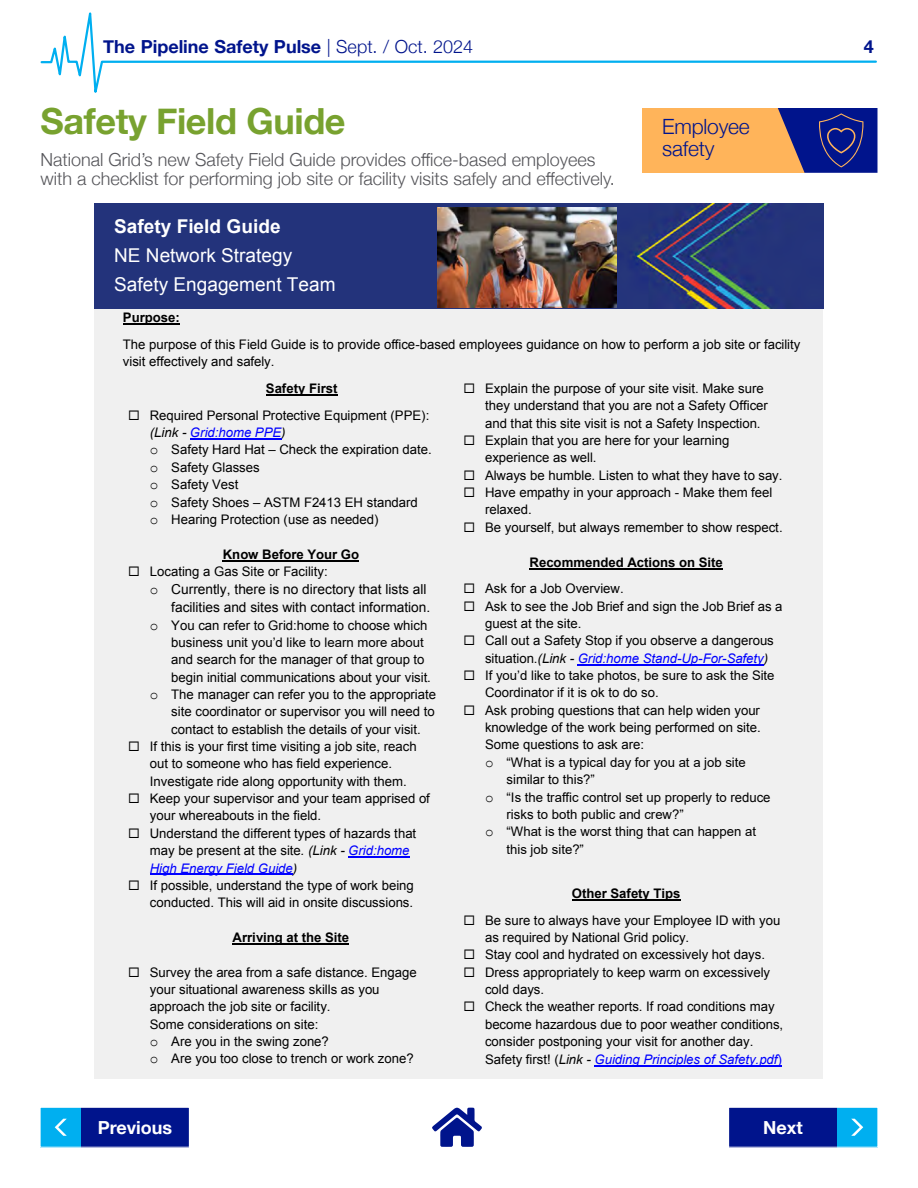
<style>
.page{position:relative;width:918px;height:1188px;background:#fff}
.page>*{position:absolute;margin:0;border:0;box-sizing:border-box;transform-origin:0 0}
.t1{font:700 36px "Helvetica Neue";letter-spacing:-.01em;color:#78a22f}
.t2{font:300 21px/22px "Helvetica Neue";letter-spacing:-.01em;color:#00148c}
.t3{font:19.05px/29.1px "Arial";color:#fff}
.t4{font:700 19.05px "Arial";color:#fff}
.t5{font:300 18px/18.9px "Helvetica Neue";color:#55555a}
.t6{font:700 18px "Helvetica Neue";color:#00148c}
.t7{font:700 18px "Helvetica Neue";color:#fff}
.t8{font:13.8px/18.1px "Arial";letter-spacing:-.005em;color:#000;text-align:right}
.t9{font:13.2px/17.4px "Arial";color:#000}
.t10{font:700 13.2px "Arial";color:#000}
.s1{font-weight:300}
.s2{font-style:italic}
.s3{font-style:italic;color:#00f}
.s4{font-family:"Courier New";font-size:14.25px}
.s5{color:#00f}
</style>
<div class="page">
<div style="left:94px;top:203px;width:729px;height:876px;background:#f0f0f0"></div>
<img style="left:94px;top:203px;width:729px;height:105px">
<img style="left:437px;top:208px;width:180px;height:99px">
<hr style="left:123px;top:323px;width:57px;height:2px;background:#000">
<hr style="left:266px;top:395px;width:71px;height:1px;background:#000">
<hr style="left:190px;top:439px;width:91px;height:1px;background:#00f">
<hr style="left:223px;top:560px;width:136px;height:2px;background:#000">
<hr style="left:348px;top:857px;width:62px;height:1px;background:#00f">
<hr style="left:150px;top:874px;width:143px;height:1px;background:#00f">
<hr style="left:233px;top:943px;width:116px;height:2px;background:#000">
<hr style="left:530px;top:568px;width:193px;height:1px;background:#000">
<hr style="left:578px;top:664px;width:186px;height:1px;background:#00f">
<hr style="left:572px;top:899px;width:108px;height:2px;background:#000">
<hr style="left:594px;top:1065px;width:188px;height:1px;background:#00f">
<svg style="left:40px;top:12px;width:837px;height:81px"></svg>
<svg style="left:432px;top:1107px;width:50px;height:40px"></svg>
<svg style="left:40px;top:1107px;width:149px;height:41px;background:#0f48ab"></svg>
<svg style="left:729px;top:1107px;width:149px;height:41px;background:#0f48ab"></svg>
<div style="left:642px;top:108px;width:163px;height:65px;background:#ffb45a"></div>
<svg style="left:778px;top:108px;width:100px;height:65px;background:#2f3183"></svg>
<h3 class="t6" style="left:103px;top:32px;width:372px">The Pipeline Safety Pulse <span class="s1">| Sept. / Oct. 2024</span></h3>
<h3 class="t6" style="left:864px;top:32px;width:12px">4</h3>
<h1 class="t1" style="left:40px;top:93px;width:307px">Safety Field Guide</h1>
<h3 class="t5" style="left:40px;top:149px;width:576px">National Grid’s new Safety Field Guide provides office-based employees with a checklist for performing job site or facility visits safely and effectively.</h3>
<h3 class="t4" style="left:114px;top:214px;width:168px">Safety Field Guide</h3>
<h3 class="t3" style="left:114px;top:241px;width:223px">NE Network Strategy<br>Safety Engagement Team</h3>
<h2 class="t2" style="left:662px;top:114px;width:89px">Employee safety</h2>
<p class="t10" style="left:123px;top:309px;width:58px">Purpose:</p>
<p class="t9" style="left:123px;top:336px;width:679px">The purpose of this Field Guide is to provide office-based employees guidance on how to perform a job site or facility visit effectively and safely.</p>
<p class="t10" style="left:266px;top:380px;width:73px">Safety First</p>
<p class="t9" style="left:150px;top:407px;width:283px;text-indent:-22px">◻ Required Personal Protective Equipment (PPE): <span class="s2">(Link -</span> <span class="s3">Grid:home PPE</span><span class="s2">)<br></span><span class="s4">o</span> Safety Hard Hat – Check the expiration date. <span class="s4">o</span> Safety Glasses<br><span class="s4">o</span> Safety Vest<br><span class="s4">o</span> Safety Shoes – ASTM F2413 EH standard<br><span class="s4">o</span> Hearing Protection (use as needed)</p>
<p class="t10" style="left:223px;top:545px;width:138px">Know Before Your Go</p>
<p class="t9" style="left:128px;top:563px;width:201px">◻ Locating a Gas Site or Facility:</p>
<p class="t8" style="left:150px;top:580px;width:282px"><span class="s4">o</span> Currently, there is no directory that lists all facilities and sites with contact information.</p>
<p class="t9" style="left:150px;top:616px;width:279px"><span class="s4">o</span> You can refer to Grid:home to choose which</p>
<p class="t9" style="left:171px;top:634px;width:254px">business unit you’d like to learn more about</p>
<p class="t9" style="left:171px;top:651px;width:255px">and search for the manager of that group to</p>
<p class="t9" style="left:171px;top:668px;width:261px">begin initial communications about your visit.</p>
<p class="t9" style="left:150px;top:686px;width:288px"><span class="s4">o</span> The manager can refer you to the appropriate</p>
<p class="t9" style="left:171px;top:703px;width:265px">site coordinator or supervisor you will need to</p>
<p class="t9" style="left:171px;top:721px;width:251px">contact to establish the details of your visit.</p>
<p class="t9" style="left:150px;top:738px;width:268px;text-indent:-22px">◻ If this is your first time visiting a job site, reach out to someone who has field experience.<br>Investigate ride along opportunity with them.</p>
<p class="t9" style="left:150px;top:790px;width:282px;text-indent:-22px">◻ Keep your supervisor and your team apprised of your whereabouts in the field.</p>
<p class="t9" style="left:150px;top:825px;width:268px;text-indent:-22px">◻ Understand the different types of hazards that may be present at the site<span class="s2">. (Link -</span> <span class="s3">Grid:home<br>High Energy Field Guide</span><span class="s2">)</span></p>
<p class="t9" style="left:128px;top:877px;width:287px;text-align:right">◻ If possible, understand the type of work being conducted. This will aid in onsite discussions.</p>
<p class="t10" style="left:233px;top:929px;width:118px">Arriving at the Site</p>
<p class="t9" style="left:150px;top:963px;width:268px;text-indent:-22px">◻ Survey the area from a safe distance. Engage your situational awareness skills as you approach the job site or facility.<br>Some considerations on site:<br><span class="s4">o</span> Are you in the swing zone?<br><span class="s4">o</span> Are you too close to trench or work zone?</p>
<p class="t9" style="left:485px;top:380px;width:284px;text-indent:-22px">◻ Explain the purpose of your site visit. Make sure they understand that you are not a Safety Officer and that this site visit is not a Safety Inspection.</p>
<p class="t9" style="left:485px;top:432px;width:246px;text-indent:-22px">◻ Explain that you are here for your learning experience as well.</p>
<p class="t9" style="left:463px;top:466px;width:321px">◻ Always be humble. Listen to what they have to say.</p>
<p class="t9" style="left:485px;top:484px;width:289px;text-indent:-22px">◻ Have empathy in your approach - Make them feel relaxed.</p>
<p class="t9" style="left:463px;top:519px;width:321px">◻ Be yourself, but always remember to show respect.</p>
<p class="t10" style="left:530px;top:553px;width:195px">Recommended Actions on Site</p>
<p class="t9" style="left:463px;top:580px;width:162px">◻ Ask for a Job Overview.</p>
<p class="t9" style="left:485px;top:597px;width:299px;text-indent:-22px">◻ Ask to see the Job Brief and sign the Job Brief as a guest at the site.</p>
<p class="t9" style="left:485px;top:632px;width:290px;text-indent:-22px">◻ Call out a Safety Stop if you observe a dangerous situation.<span class="s2">(Link -</span> <span class="s3">Grid:home Stand-Up-For-Safety</span><span class="s2">)</span></p>
<p class="t9" style="left:485px;top:667px;width:291px;text-indent:-22px">◻ If you’d like to take photos, be sure to ask the Site<br>Coordinator if it is ok to do so.</p>
<p class="t9" style="left:463px;top:702px;width:298px">◻ Ask probing questions that can help widen your</p>
<p class="t9" style="left:485px;top:719px;width:277px">knowledge of the work being performed on site.</p>
<p class="t9" style="left:485px;top:736px;width:161px">Some questions to ask are:</p>
<p class="t9" style="left:485px;top:753px;width:262px"><span class="s4">o</span> “What is a typical day for you at a job site</p>
<p class="t9" style="left:507px;top:771px;width:90px">similar to this?”</p>
<p class="t9" style="left:485px;top:788px;width:287px"><span class="s4">o</span> “Is the traffic control set up properly to reduce</p>
<p class="t9" style="left:507px;top:806px;width:179px">risks to both public and crew?”</p>
<p class="t9" style="left:485px;top:823px;width:272px"><span class="s4">o</span> “What is the worst thing that can happen at</p>
<p class="t9" style="left:507px;top:840px;width:79px">this job site?”</p>
<p class="t10" style="left:572px;top:885px;width:110px">Other Safety Tips</p>
<p class="t9" style="left:485px;top:911px;width:297px;text-indent:-22px">◻ Be sure to always have your Employee ID with you as required by National Grid policy.</p>
<p class="t9" style="left:463px;top:946px;width:303px">◻ Stay cool and hydrated on excessively hot days.</p>
<p class="t9" style="left:485px;top:964px;width:287px;text-indent:-22px">◻ Dress appropriately to keep warm on excessively cold days.</p>
<p class="t9" style="left:485px;top:998px;width:300px;text-indent:-22px">◻ Check the weather reports. If road conditions may become hazardous due to poor weather conditions, consider postponing your visit for another day.<br>Safety first! (<span class="s2">Link -</span> <span class="s3">Guiding Principles of Safety.pdf</span><span class="s5">)</span></p>
<h3 class="t7" style="left:98px;top:1113px;width:76px">Previous</h3>
<h3 class="t7" style="left:763px;top:1113px;width:41px">Next</h3>
</div>
